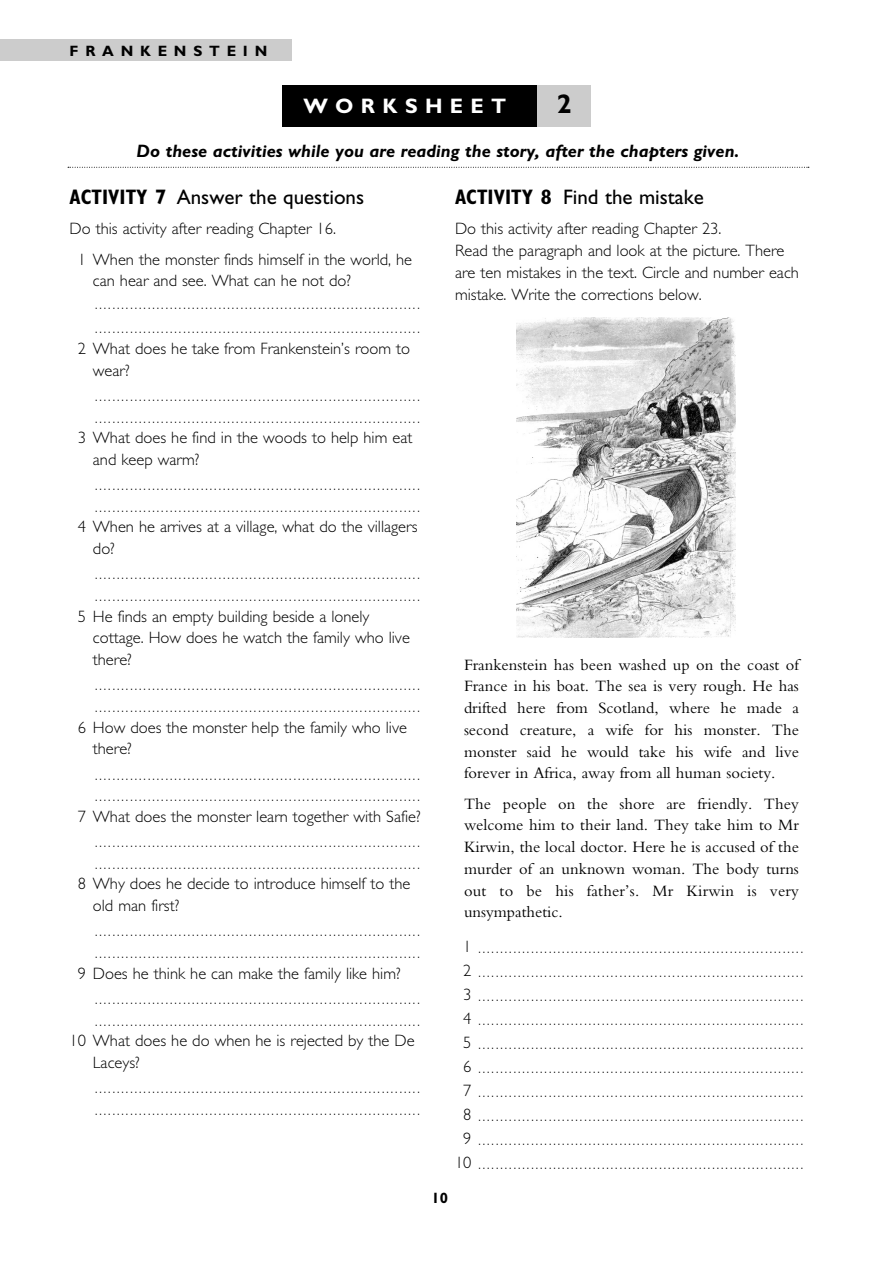
<style>
.page{position:relative;width:893px;height:1263px;background:#fff}
.page>*{position:absolute;margin:0;border:0;box-sizing:border-box;transform-origin:0 0}
.t1{font:700 27px "Gill Sans Std";color:#000}
.t2{font:21px "Gill Sans Std";color:#000}
.t3{font:700 21px "Gill Sans Std";letter-spacing:.35em;color:#fff}
.t4{font:italic 700 18px "Gill Sans Std";color:#000}
.t5{font:300 16.5px/21.8px "Gill Sans Std";color:#000}
.t6{font:16.5px/21.8px "Bembo Std";color:#000;text-align:justify}
.t7{font:700 15px "Gill Sans Std";letter-spacing:.45em;color:#000}
.t8{font:300 13.5px/24px "Gill Sans Std";color:#000}
.s1{font-weight:700;font-stretch:condensed}
.s2{font-size:16.5px}
</style>
<div class="page">
<div style="left:0;top:40px;width:292px;height:21px;background:#ccc"></div>
<div style="left:282px;top:85px;width:309px;height:41px;background:#000"></div>
<div style="left:537px;top:85px;width:54px;height:41px;background:#ccc"></div>
<svg style="left:68px;top:167px;width:741px;height:1px"></svg>
<img style="left:516px;top:318px;width:220px;height:320px">
<p class="t7" style="left:70px;top:45px;width:199px">FRANKENSTEIN</p>
<p class="t3" style="left:303px;top:98px;width:204px">WORKSHEET</p>
<p class="t1" style="left:557px;top:94px;width:16px">2</p>
<p class="t4" style="left:137px;top:145px;width:604px">Do these activities while you are reading the story, after the chapters given.</p>
<p class="t2" style="left:70px;top:190px;width:296px"><span class="s1">ACTIVITY 7</span> Answer the questions</p>
<p class="t5" style="left:78px;top:215px;width:336px;line-height:30.3px;text-indent:-8px">Do this activity after reading Chapter 16.<br>1 When the monster finds himself in the world, he</p>
<p class="t5" style="left:93px;top:272px;width:260px">can hear and see. What can he not do?</p>
<p class="t8" style="left:95px;top:294px;width:326px">.......................................................................... ..........................................................................</p>
<p class="t5" style="left:93px;top:339px;width:319px;text-indent:-15px">2 What does he take from Frankenstein’s room to wear?</p>
<p class="t8" style="left:95px;top:387px;width:326px;line-height:21.8px">.......................................................................... ..........................................................................</p>
<p class="t5" style="left:93px;top:428px;width:321px;text-indent:-15px">3 What does he find in the woods to help him eat and keep warm?</p>
<p class="t8" style="left:95px;top:476px;width:326px;line-height:21.8px">.......................................................................... ..........................................................................</p>
<p class="t5" style="left:93px;top:518px;width:326px;text-indent:-15px">4 When he arrives at a village, what do the villagers do?</p>
<p class="t8" style="left:95px;top:565px;width:326px;line-height:21.8px">.......................................................................... ..........................................................................</p>
<p class="t5" style="left:93px;top:607px;width:318px;text-indent:-15px">5 He finds an empty building beside a lonely cottage. How does he watch the family who live there?</p>
<p class="t8" style="left:95px;top:676px;width:326px;line-height:21.8px">.......................................................................... ..........................................................................</p>
<p class="t5" style="left:93px;top:718px;width:316px;text-indent:-15px">6 How does the monster help the family who live there?</p>
<p class="t8" style="left:95px;top:766px;width:326px;line-height:21.8px">.......................................................................... ..........................................................................</p>
<p class="t5" style="left:78px;top:807px;width:344px">7 What does the monster learn together with Safie?</p>
<p class="t8" style="left:95px;top:833px;width:326px;line-height:21.8px">.......................................................................... ..........................................................................</p>
<p class="t5" style="left:93px;top:875px;width:319px;text-indent:-15px">8 Why does he decide to introduce himself to the old man first?</p>
<p class="t8" style="left:95px;top:922px;width:326px;line-height:21.8px">.......................................................................... ..........................................................................</p>
<p class="t5" style="left:78px;top:964px;width:324px">9 Does he think he can make the family like him?</p>
<p class="t8" style="left:95px;top:990px;width:326px;line-height:21.8px">.......................................................................... ..........................................................................</p>
<p class="t5" style="left:93px;top:1031px;width:323px;text-indent:-23px">10 What does he do when he is rejected by the De<br>Laceys?</p>
<p class="t8" style="left:95px;top:1079px;width:326px;line-height:21.8px">.......................................................................... ..........................................................................</p>
<p class="t2" style="left:455px;top:190px;width:251px"><span class="s1">ACTIVITY 8</span> Find the mistake</p>
<p class="t5" style="left:455px;top:220px;width:345px">Do this activity after reading Chapter 23.<br>Read the paragraph and look at the picture. There are ten mistakes in the text. Circle and number each mistake. Write the corrections below.</p>
<p class="t6" style="left:464px;top:655px;width:336px">Frankenstein has been washed up on the coast of France in his boat. The sea is very rough. He has drifted here from Scotland, where he made a second creature, a wife for his monster. The monster said he would take his wife and live forever in Africa, away from all human society.</p>
<p class="t6" style="left:464px;top:794px;width:336px">The people on the shore are friendly. They welcome him to their land. They take him to Mr Kirwin, the local doctor. Here he is accused of the murder of an unknown woman. The body turns out to be his father’s. Mr Kirwin is very unsympathetic.</p>
<p class="t7" style="left:431px;top:1193px;width:18px">10</p>
<p class="t8" style="left:455px;top:938px;width:350px;text-align:right"><span class="s2">1</span> ..........................................................................<br><span class="s2">2</span> ..........................................................................<br><span class="s2">3</span> ..........................................................................<br><span class="s2">4</span> ..........................................................................<br><span class="s2">5</span> ..........................................................................<br><span class="s2">6</span> ..........................................................................<br><span class="s2">7</span> ..........................................................................<br><span class="s2">8</span> ..........................................................................<br><span class="s2">9</span> ..........................................................................<br><span class="s2">10</span> ..........................................................................</p>
</div>
